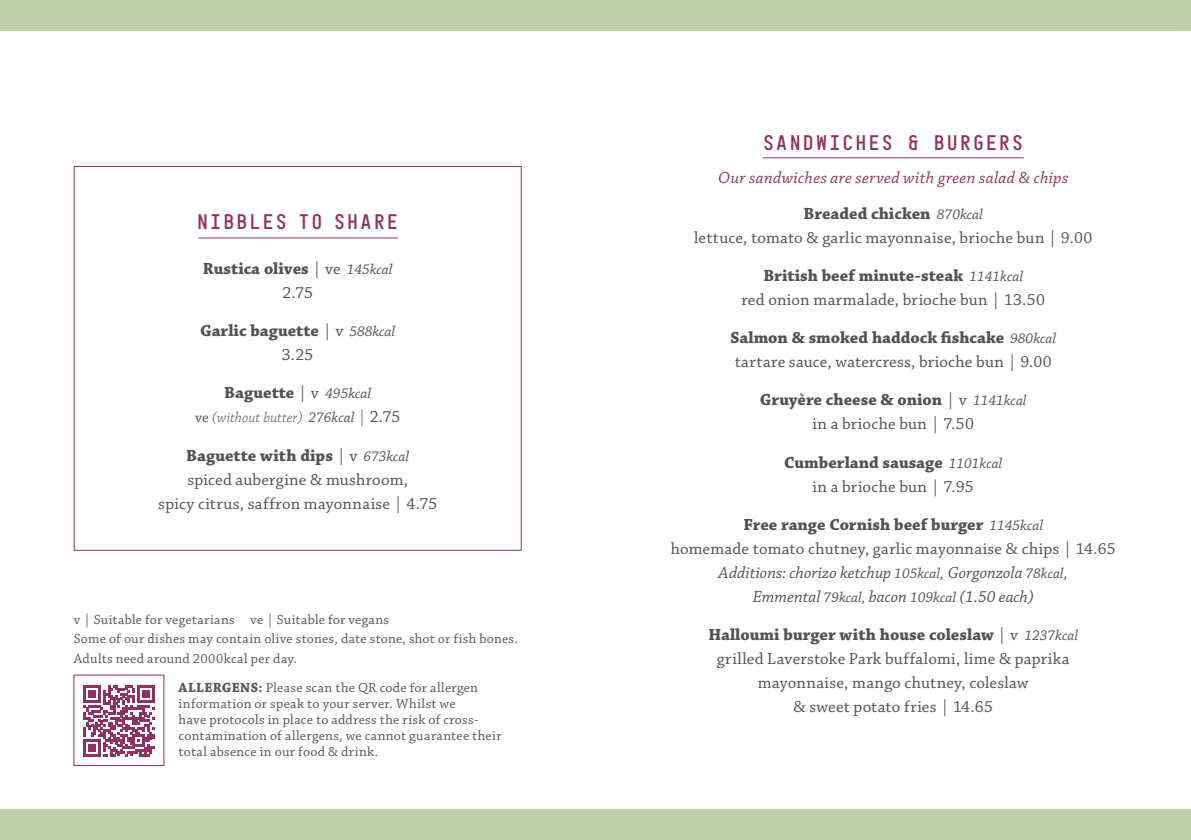
<style>
.page{position:relative;width:1191px;height:840px;background:#fff}
.page>*{position:absolute;margin:0;border:0;box-sizing:border-box;transform-origin:0 0}
.t1{font:22px "Motor";letter-spacing:.155em;color:#913163}
.t2{font:17px/24px "Chaparral Pro";letter-spacing:.015em;color:#505353;text-align:center}
.t3{font:italic 17px/24px "Chaparral Pro";color:#505353;text-align:center}
.t4{font:700 17px/24px "Chaparral Pro";color:#505353;text-align:center}
.t5{font:italic 17px/35.4px "Chaparral Pro";letter-spacing:.02em;color:#913062;text-align:center}
.t6{font:italic 300 15px "Chaparral Pro";color:#505353}
.t7{font:14px/16px "Chaparral Pro";letter-spacing:.02em;color:#575856}
.s1{font-weight:400}
.s2{font-weight:400;font-style:italic;font-size:15px}
.s3{font-weight:400;font-style:normal}
.s4{font-size:17px}
.s5{font-weight:400;font-style:normal;font-size:17px}
.s6{font-weight:700}
.s7{font-style:italic;font-size:15px}
.s8{font-weight:700;font-style:normal;color:#505353}
.s9{font-size:15px;color:#505353}
.s10{font-weight:700;font-style:normal}
.s11{font-size:15px}
.s12{font-style:normal}
</style>
<div class="page">
<hr style="left:763px;top:157px;width:260px;height:1px;background:#913163">
<div style="left:0;top:0;width:1191px;height:30px;background:#c1d0ab"></div>
<div style="left:0;top:809px;width:1191px;height:30px;background:#c1d0ab"></div>
<svg style="left:83px;top:685px;width:71px;height:71px"></svg>
<hr style="left:198px;top:237px;width:200px;height:1px;background:#913163">
<p class="t1" style="left:198px;top:209px;width:201px">NIBBLES TO SHARE</p>
<p class="t4" style="left:203px;top:257px;width:191px">Rustica olives <span class="s1">| ve</span> <span class="s2">145kcal<br></span><span class="s1">2.75</span></p>
<p class="t4" style="left:200px;top:319px;width:197px">Garlic baguette <span class="s1">| v</span> <span class="s2">588kcal<br></span><span class="s1">3.25</span></p>
<p class="t4" style="left:224px;top:381px;width:148px">Baguette <span class="s1">| v</span> <span class="s2">495kcal</span></p>
<p class="t6" style="left:195px;top:409px;width:207px"><span class="s3">ve</span> (without butter) <span class="s1">276kcal</span> <span class="s4">|</span> <span class="s5">2.75</span></p>
<p class="t2" style="left:158px;top:443px;width:280px"><span class="s6">Baguette with dips</span> | v <span class="s7">673kcal<br></span>spiced aubergine &amp; mushroom,<br>spicy citrus, saffron mayonnaise | 4.75</p>
<p class="t7" style="left:74px;top:609px;width:445px;line-height:19.6px">v | Suitable for vegetarians ve | Suitable for vegans<br>Some of our dishes may contain olive stones, date stone, shot or fish bones.<br>Adults need around 2000kcal per day.</p>
<p class="t7" style="left:179px;top:679px;width:324px"><span class="s6">ALLERGENS:</span> Please scan the QR code for allergen information or speak to your server. Whilst we<br>have protocols in place to address the risk of cross&shy;contamination of allergens, we cannot guarantee their total absence in our food &amp; drink.</p>
<p class="t1" style="left:764px;top:130px;width:260px">SANDWICHES &amp; BURGERS</p>
<p class="t5" style="left:718px;top:161px;width:351px">Our sandwiches are served with green salad &amp; chips<br><span class="s8">Breaded chicken</span> <span class="s9">870kcal</span></p>
<p class="t2" style="left:694px;top:226px;width:400px">lettuce, tomato &amp; garlic mayonnaise, brioche bun | 9.00</p>
<p class="t2" style="left:741px;top:264px;width:305px"><span class="s6">British beef minute-steak</span> <span class="s7">1141kcal<br></span>red onion marmalade, brioche bun | 13.50</p>
<p class="t2" style="left:730px;top:326px;width:327px;text-align:left"><span class="s6">Salmon &amp; smoked haddock fishcake</span> <span class="s7">980kcal </span>tartare sauce, watercress, brioche bun | 9.00</p>
<p class="t2" style="left:760px;top:388px;width:268px"><span class="s6">Gruyère cheese &amp; onion</span> | v <span class="s7">1141kcal </span>in a brioche bun | 7.50</p>
<p class="t2" style="left:784px;top:450px;width:220px"><span class="s6">Cumberland sausage</span> <span class="s7">1101kcal </span>in a brioche bun | 7.95</p>
<p class="t3" style="left:670px;top:513px;width:446px"><span class="s10">Free range Cornish beef burger</span> <span class="s11">1145kcal<br></span><span class="s12">homemade tomato chutney, garlic mayonnaise &amp; chips | 14.65<br></span>Additions: chorizo ketchup <span class="s11">105kcal</span>, Gorgonzola <span class="s11">78kcal</span>,<br>Emmental <span class="s11">79kcal,</span> bacon <span class="s11">109kcal</span> (1.50 each)</p>
<p class="t2" style="left:708px;top:623px;width:371px"><span class="s6">Halloumi burger with house coleslaw</span> | v <span class="s7">1237kcal </span>grilled Laverstoke Park buffalomi, lime &amp; paprika mayonnaise, mango chutney, coleslaw<br>&amp; sweet potato fries | 14.65</p>
</div>
